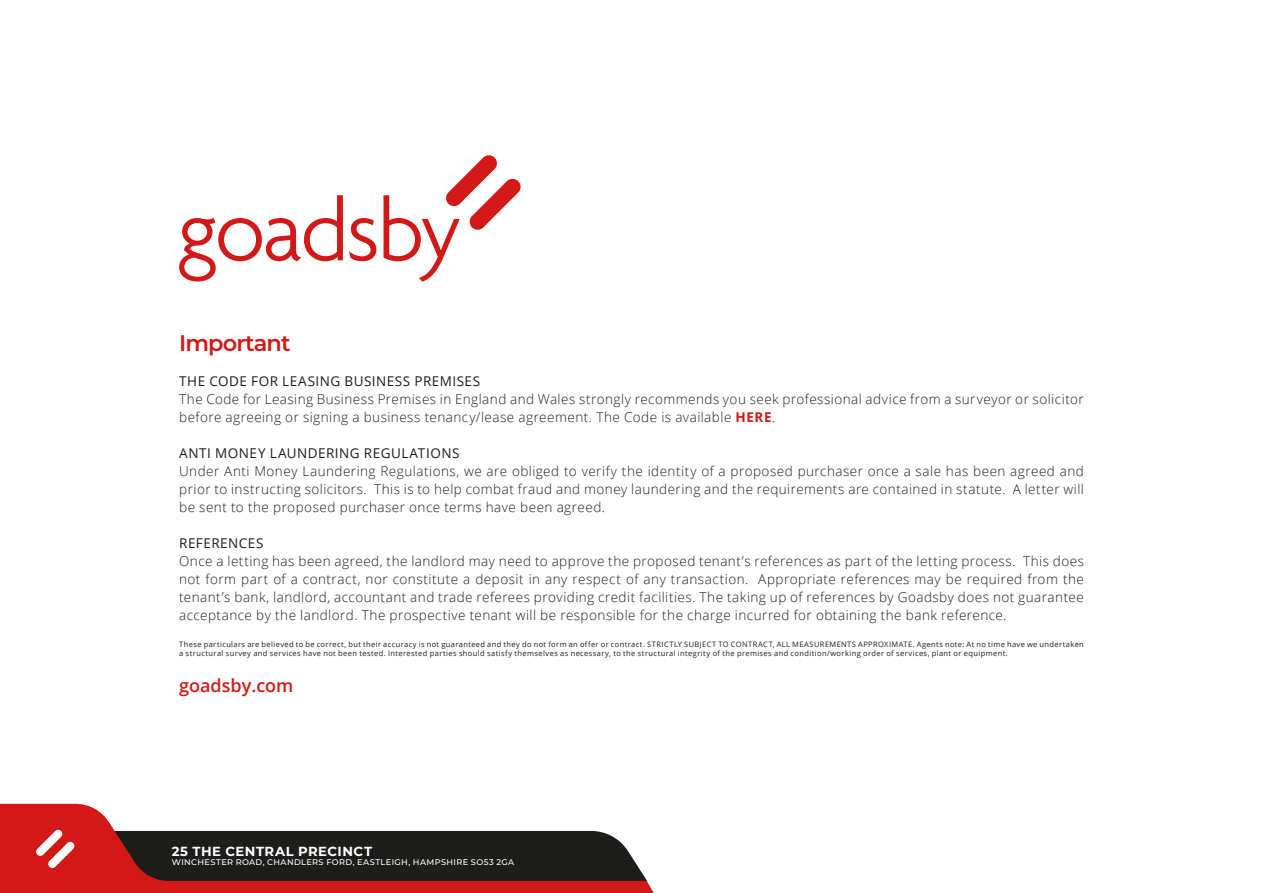
<style>
.page{position:relative;width:1263px;height:893px;background:#fff}
.page>*{position:absolute;margin:0;border:0;box-sizing:border-box;transform-origin:0 0}
.t1{font:600 22.5px "Montserrat";letter-spacing:-.04em;color:#d21917}
.t2{font:600 18px "Open Sans";color:#d21917}
.t3{font:300 13.5px/18px "Open Sans";letter-spacing:.035em;color:#1d1d1b;text-align:justify}
.t4{font:13.5px "Open Sans";letter-spacing:.035em;color:#1d1d1b}
.t5{font:700 13.2px "Montserrat";letter-spacing:.04em;color:#fff}
.t6{font:500 8.25px "Montserrat";letter-spacing:.045em;color:#fff}
.t7{font:7.5px/9px "Open Sans";letter-spacing:.05em;color:#1d1d1b}
.s1{font-weight:700;color:#d21917}
</style>
<div class="page">
<svg style="left:0;top:804px;width:654px;height:89px"></svg>
<svg style="left:36px;top:829px;width:611px;height:52px;background:#482d2b"></svg>
<svg style="left:179px;top:195px;width:164px;height:86px"></svg>
<svg style="left:349px;top:218px;width:27px;height:43px"></svg>
<svg style="left:383px;top:155px;width:138px;height:127px"></svg>
<h1 class="t1" style="left:179px;top:327px;width:113px">Important</h1>
<p class="t4" style="left:179px;top:372px;width:302px">THE CODE FOR LEASING BUSINESS PREMISES</p>
<p class="t3" style="left:179px;top:390px;width:906px">The Code for Leasing Business Premises in England and Wales strongly recommends you seek professional advice from a surveyor or solicitor before agreeing or signing a business tenancy/lease agreement. The Code is available <span class="s1">HERE</span>.</p>
<p class="t4" style="left:179px;top:444px;width:282px">ANTI MONEY LAUNDERING REGULATIONS</p>
<p class="t3" style="left:179px;top:462px;width:906px">Under Anti Money Laundering Regulations, we are obliged to verify the identity of a proposed purchaser once a sale has been agreed and prior to instructing solicitors. This is to help combat fraud and money laundering and the requirements are contained in statute. A letter will be sent to the proposed purchaser once terms have been agreed.</p>
<p class="t4" style="left:179px;top:534px;width:86px">REFERENCES</p>
<p class="t3" style="left:179px;top:552px;width:906px">Once a letting has been agreed, the landlord may need to approve the proposed tenant’s references as part of the letting process. This does not form part of a contract, nor constitute a deposit in any respect of any transaction. Appropriate references may be required from the tenant’s bank, landlord, accountant and trade referees providing credit facilities. The taking up of references by Goadsby does not guarantee acceptance by the landlord. The prospective tenant will be responsible for the charge incurred for obtaining the bank reference.</p>
<p class="t7" style="left:179px;top:640px;width:906px">These particulars are believed to be correct, but their accuracy is not guaranteed and they do not form an offer or contract. STRICTLY SUBJECT TO CONTRACT, ALL MEASUREMENTS APPROXIMATE. Agents note: At no time have we undertaken a structural survey and services have not been tested. Interested parties should satisfy themselves as necessary, to the structural integrity of the premises and condition/working order of services, plant or equipment.</p>
<h2 class="t2" style="left:179px;top:673px;width:116px">goadsby.com</h2>
<p class="t5" style="left:172px;top:841px;width:202px">25 THE CENTRAL PRECINCT</p>
<p class="t6" style="left:172px;top:857px;width:344px">WINCHESTER ROAD, CHANDLERS FORD, EASTLEIGH, HAMPSHIRE SO53 2GA</p>
</div>
